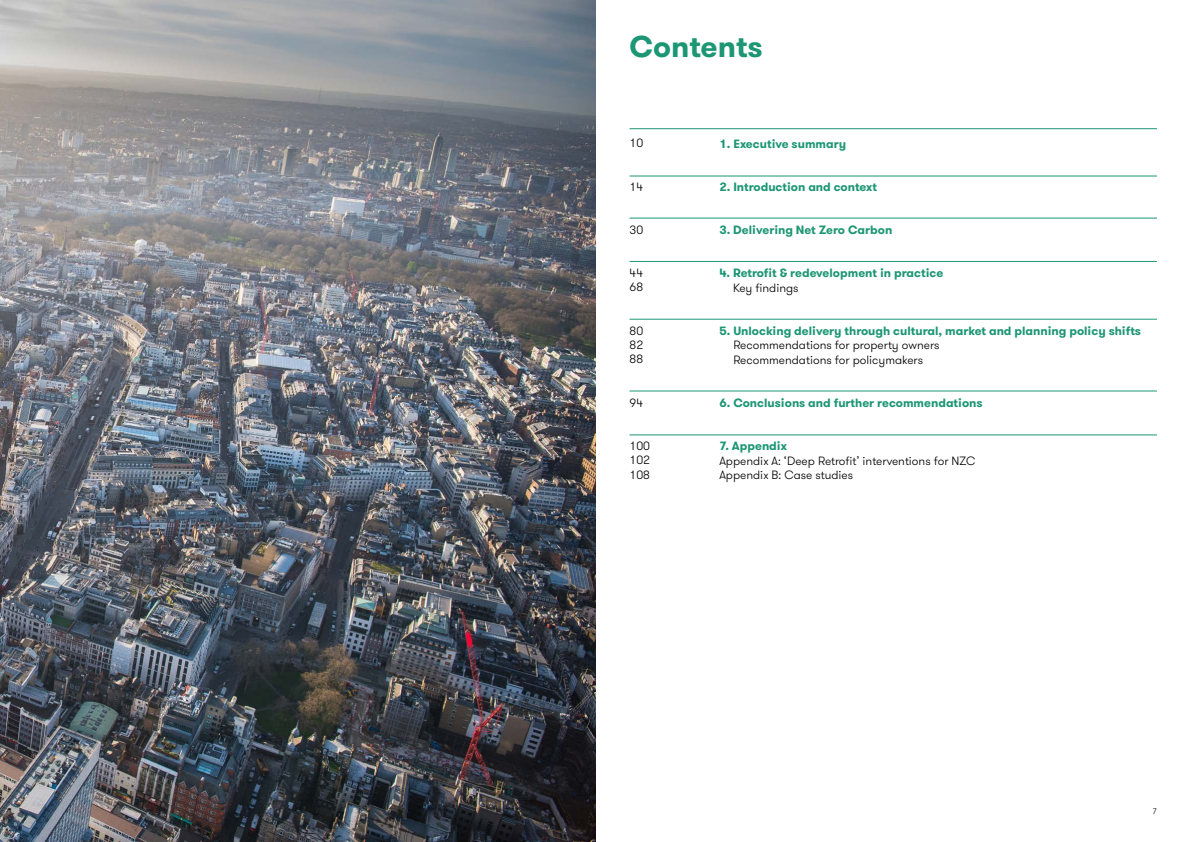
<style>
.page{position:relative;width:1191px;height:842px;background:#fff}
.page>*{position:absolute;margin:0;border:0;box-sizing:border-box;transform-origin:0 0}
.t1{font:700 30px "GT Walsheim";color:#1c9674}
.t2{font:700 12px "GT Walsheim";color:#1c9674}
.t3{font:300 12px/14.4px "GT Walsheim";color:#000}
.t4{font:300 8px "GT Walsheim";color:#000}
</style>
<div class="page">
<hr style="left:595px;top:0;width:1px;height:842px;background:#000">
<hr style="left:629px;top:128px;width:528px;height:1px;background:#1c9674">
<hr style="left:629px;top:391px;width:528px;height:1px;background:#1c9674">
<hr style="left:629px;top:435px;width:528px;height:1px;background:#1c9674">
<hr style="left:629px;top:319px;width:528px;height:1px;background:#1c9674">
<hr style="left:629px;top:176px;width:528px;height:1px;background:#1c9674">
<hr style="left:629px;top:218px;width:528px;height:1px;background:#1c9674">
<hr style="left:629px;top:261px;width:528px;height:1px;background:#1c9674">
<img style="left:0;top:0;width:595px;height:842px">
<h1 class="t1" style="left:629px;top:27px;width:135px">Contents</h1>
<p class="t3" style="left:629px;top:136px;width:15px">10</p>
<p class="t3" style="left:629px;top:179px;width:15px">14</p>
<p class="t3" style="left:629px;top:223px;width:15px">30</p>
<p class="t3" style="left:629px;top:266px;width:15px">44<br>68</p>
<p class="t3" style="left:629px;top:323px;width:15px;text-align:justify">80<br>82<br>88</p>
<p class="t3" style="left:629px;top:395px;width:15px">94</p>
<p class="t3" style="left:629px;top:439px;width:22px;text-align:justify">100<br>102<br>108</p>
<p class="t2" style="left:719px;top:136px;width:128px">1. Executive summary</p>
<p class="t2" style="left:719px;top:179px;width:159px">2. Introduction and context</p>
<p class="t2" style="left:719px;top:222px;width:174px">3. Delivering Net Zero Carbon</p>
<p class="t2" style="left:719px;top:265px;width:225px">4. Retrofit &amp; redevelopment in practice</p>
<p class="t3" style="left:733px;top:281px;width:67px">Key findings</p>
<p class="t2" style="left:719px;top:323px;width:423px">5. Unlocking delivery through cultural, market and planning policy shifts</p>
<p class="t3" style="left:733px;top:338px;width:208px">Recommendations for property owners<br>Recommendations for policymakers</p>
<p class="t2" style="left:719px;top:395px;width:265px">6. Conclusions and further recommendations</p>
<p class="t2" style="left:719px;top:438px;width:69px">7. Appendix</p>
<p class="t3" style="left:719px;top:453px;width:258px">Appendix A: ‘Deep Retrofit’ interventions for NZC<br>Appendix B: Case studies</p>
<p class="t4" style="left:1152px;top:806px;width:6px">7</p>
</div>
